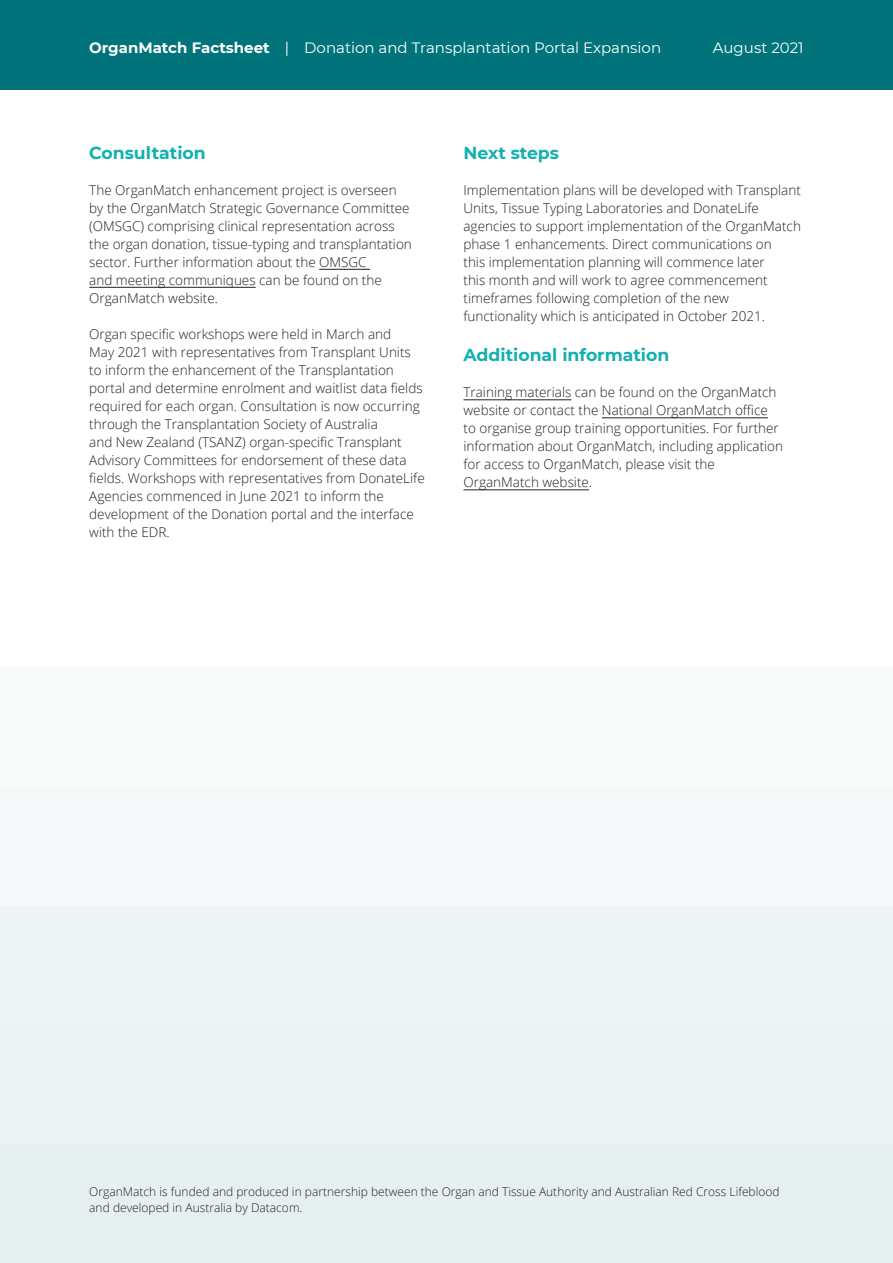
<style>
.page{position:relative;width:893px;height:1263px;background:#fff}
.page>*{position:absolute;margin:0;border:0;box-sizing:border-box;transform-origin:0 0}
.Subheading_1{font:700 17.25px "Montserrat";color:#11b0b1}
.t1{font:15px "Montserrat";color:#fff}
.Body_copy{font:300 13.5px/18px "Open Sans";color:#231f20}
.Body_copy-2{font:300 12px/15.8px "Open Sans";color:#231f20}
.s1{font-weight:700}
</style>
<div class="page">
<div style="left:0;top:1144px;width:893px;height:119px;background:#e7f0f1"></div>
<div style="left:0;top:1025px;width:893px;height:119px;background:#ebf3f4"></div>
<div style="left:0;top:906px;width:893px;height:119px;background:#eff5f6"></div>
<div style="left:0;top:787px;width:893px;height:119px;background:#f5f9f9"></div>
<div style="left:0;top:668px;width:893px;height:119px;background:#f9fbfb"></div>
<hr style="left:319px;top:269px;width:51px;height:1px;background:#231f20">
<hr style="left:89px;top:287px;width:167px;height:1px;background:#231f20">
<div style="left:0;top:0;width:893px;height:89px;background:#00747a"></div>
<hr style="left:463px;top:400px;width:108px;height:1px;background:#231f20">
<hr style="left:602px;top:418px;width:166px;height:1px;background:#231f20">
<hr style="left:463px;top:490px;width:126px;height:1px;background:#231f20">
<p class="t1" style="left:89px;top:37px;width:573px"><span class="s1">OrganMatch Factsheet</span> | Donation and Transplantation Portal Expansion</p>
<p class="t1" style="left:713px;top:37px;width:92px">August 2021</p>
<p class="Subheading_1" style="left:89px;top:140px;width:118px">Consultation</p>
<p class="Body_copy" style="left:89px;top:180px;width:324px">The OrganMatch enhancement project is overseen by the OrganMatch Strategic Governance Committee (OMSGC) comprising clinical representation across the organ donation, tissue-typing and transplantation sector. Further information about the OMSGC<br>and meeting communiques can be found on the OrganMatch website.</p>
<p class="Body_copy" style="left:89px;top:324px;width:337px">Organ specific workshops were held in March and<br>May 2021 with representatives from Transplant Units to inform the enhancement of the Transplantation portal and determine enrolment and waitlist data fields required for each organ. Consultation is now occurring through the Transplantation Society of Australia<br>and New Zealand (TSANZ) organ-specific Transplant Advisory Committees for endorsement of these data fields. Workshops with representatives from DonateLife Agencies commenced in June 2021 to inform the development of the Donation portal and the interface with the EDR.</p>
<p class="Subheading_1" style="left:463px;top:140px;width:97px">Next steps</p>
<p class="Body_copy" style="left:463px;top:180px;width:339px">Implementation plans will be developed with Transplant Units, Tissue Typing Laboratories and DonateLife agencies to support implementation of the OrganMatch phase 1 enhancements. Direct communications on<br>this implementation planning will commence later<br>this month and will work to agree commencement timeframes following completion of the new functionality which is anticipated in October 2021.</p>
<p class="Subheading_1" style="left:463px;top:343px;width:207px">Additional information</p>
<p class="Body_copy" style="left:463px;top:383px;width:321px">Training materials can be found on the OrganMatch website or contact the National OrganMatch office to organise group training opportunities. For further information about OrganMatch, including application for access to OrganMatch, please visit the OrganMatch website.</p>
<p class="Body_copy-2" style="left:89px;top:1184px;width:692px">OrganMatch is funded and produced in partnership between the Organ and Tissue Authority and Australian Red Cross Lifeblood and developed in Australia by Datacom.</p>
</div>
